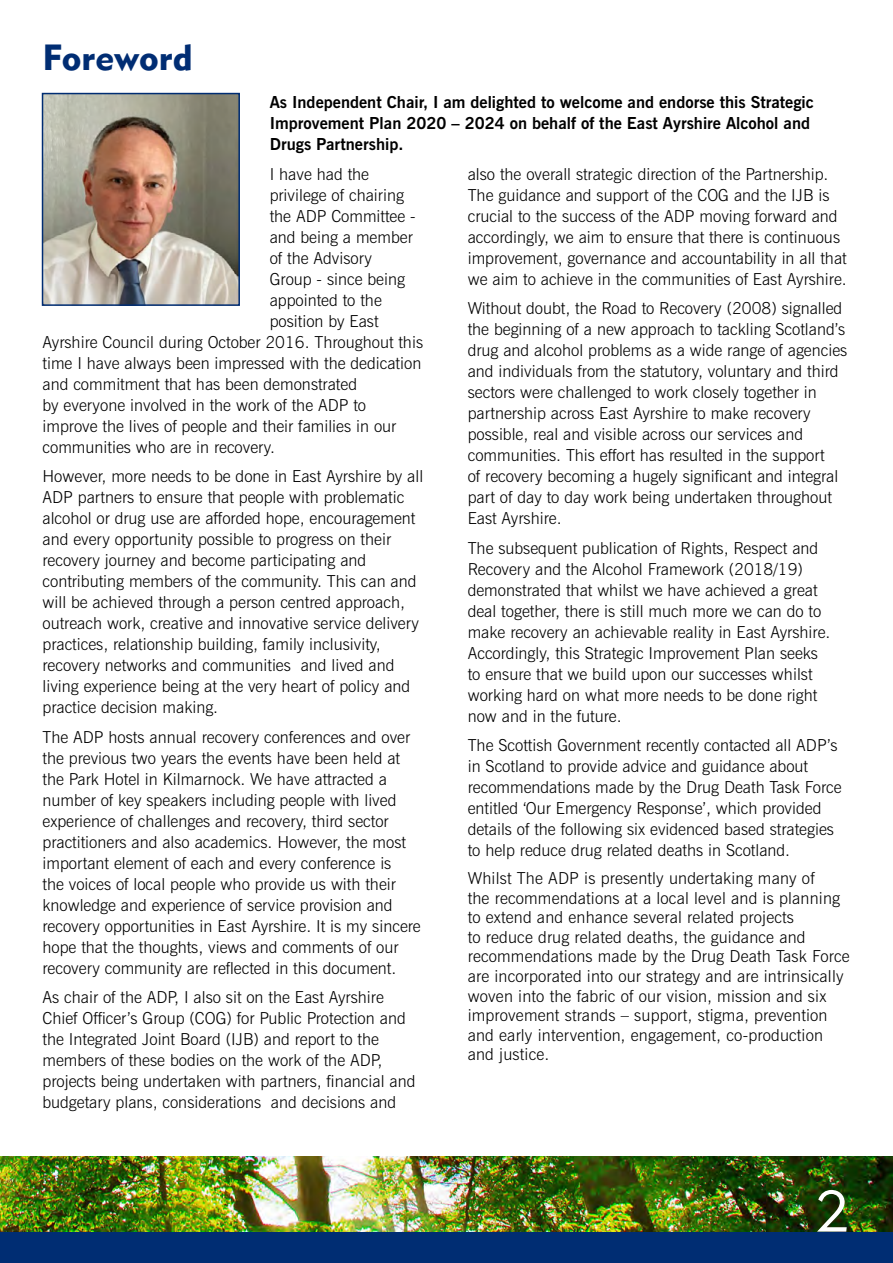
<style>
.page{position:relative;width:893px;height:1263px;background:#fff}
.page>*{position:absolute;margin:0;border:0;box-sizing:border-box;transform-origin:0 0}
.t1{font:57px "Geometric 415 BT Lite A";color:#fff}
.t2{font:36px "Geometric 415 BT Black A";color:#002d73}
.t3{font:300 16.5px/21px "News Gothic BT";color:#000}
.t4{font:700 16.5px/21px "News Gothic BT";color:#000}
</style>
<div class="page">
<div style="left:0;top:1157px;width:893px;height:106px;background:#002d73"></div>
<img style="left:0;top:1157px;width:893px;height:74px">
<img style="left:45px;top:96px;width:192px;height:207px">
<div style="left:42px;top:93px;width:198px;height:213px;border:2px solid #002d73"></div>
<h2 class="t2" style="left:43px;top:35px;width:152px">Foreword</h2>
<p class="t4" style="left:270px;top:92px;width:546px">As Independent Chair, I am delighted to welcome and endorse this Strategic<br>Improvement Plan 2020 – 2024 on behalf of the East Ayrshire Alcohol and<br>Drugs Partnership.</p>
<p class="t3" style="left:270px;top:163px;width:101px">I have had the</p>
<p class="t3" style="left:270px;top:184px;width:136px">privilege of chairing</p>
<p class="t3" style="left:270px;top:205px;width:148px">the ADP Committee -</p>
<p class="t3" style="left:270px;top:226px;width:145px">and being a member</p>
<p class="t3" style="left:270px;top:247px;width:104px">of the Advisory</p>
<p class="t3" style="left:270px;top:268px;width:137px">Group - since being</p>
<p class="t3" style="left:270px;top:289px;width:114px">appointed to the</p>
<p class="t3" style="left:270px;top:310px;width:110px">position by East</p>
<p class="t3" style="left:43px;top:331px;width:382px">Ayrshire Council during October 2016. Throughout this</p>
<p class="t3" style="left:43px;top:352px;width:380px">time I have always been impressed with the dedication</p>
<p class="t3" style="left:43px;top:373px;width:316px">and commitment that has been demonstrated</p>
<p class="t3" style="left:43px;top:394px;width:325px">by everyone involved in the work of the ADP to</p>
<p class="t3" style="left:43px;top:415px;width:355px">improve the lives of people and their families in our</p>
<p class="t3" style="left:43px;top:436px;width:234px">communities who are in recovery.</p>
<p class="t3" style="left:43px;top:466px;width:382px">However, more needs to be done in East Ayrshire by all ADP partners to ensure that people with problematic alcohol or drug use are afforded hope, encouragement and every opportunity possible to progress on their recovery journey and become participating and contributing members of the community. This can and will be achieved through a person centred approach, outreach work, creative and innovative service delivery practices, relationship building, family inclusivity, recovery networks and communities and lived and living experience being at the very heart of policy and practice decision making.</p>
<p class="t3" style="left:43px;top:726px;width:380px">The ADP hosts annual recovery conferences and over the previous two years the events have been held at the Park Hotel in Kilmarnock. We have attracted a number of key speakers including people with lived experience of challenges and recovery, third sector practitioners and also academics. However, the most important element of each and every conference is<br>the voices of local people who provide us with their knowledge and experience of service provision and recovery opportunities in East Ayrshire. It is my sincere hope that the thoughts, views and comments of our recovery community are reflected in this document.</p>
<p class="t3" style="left:43px;top:987px;width:374px">As chair of the ADP, I also sit on the East Ayrshire Chief Officer’s Group (COG) for Public Protection and the Integrated Joint Board (IJB) and report to the members of these bodies on the work of the ADP, projects being undertaken with partners, financial and budgetary plans, considerations and decisions and</p>
<p class="t3" style="left:468px;top:163px;width:381px">also the overall strategic direction of the Partnership.<br>The guidance and support of the COG and the IJB is crucial to the success of the ADP moving forward and accordingly, we aim to ensure that there is continuous improvement, governance and accountability in all that we aim to achieve in the communities of East Ayrshire.</p>
<p class="t3" style="left:468px;top:298px;width:381px">Without doubt, the Road to Recovery (2008) signalled the beginning of a new approach to tackling Scotland’s drug and alcohol problems as a wide range of agencies and individuals from the statutory, voluntary and third sectors were challenged to work closely together in partnership across East Ayrshire to make recovery possible, real and visible across our services and communities. This effort has resulted in the support<br>of recovery becoming a hugely significant and integral part of day to day work being undertaken throughout East Ayrshire.</p>
<p class="t3" style="left:468px;top:537px;width:364px">The subsequent publication of Rights, Respect and Recovery and the Alcohol Framework (2018/19) demonstrated that whilst we have achieved a great deal together, there is still much more we can do to make recovery an achievable reality in East Ayrshire.<br>Accordingly, this Strategic Improvement Plan seeks to ensure that we build upon our successes whilst working hard on what more needs to be done right now and in the future.</p>
<p class="t3" style="left:468px;top:735px;width:376px">The Scottish Government recently contacted all ADP’s in Scotland to provide advice and guidance about recommendations made by the Drug Death Task Force entitled ‘Our Emergency Response’, which provided details of the following six evidenced based strategies to help reduce drug related deaths in Scotland.</p>
<p class="t3" style="left:468px;top:869px;width:383px;line-height:19.5px">Whilst The ADP is presently undertaking many of<br>the recommendations at a local level and is planning to extend and enhance several related projects<br>to reduce drug related deaths, the guidance and recommendations made by the Drug Death Task Force are incorporated into our strategy and are intrinsically woven into the fabric of our vision, mission and six improvement strands – support, stigma, prevention and early intervention, engagement, co-production and justice.</p>
<h1 class="t1" style="left:816px;top:1177px;width:34px">2</h1>
</div>
